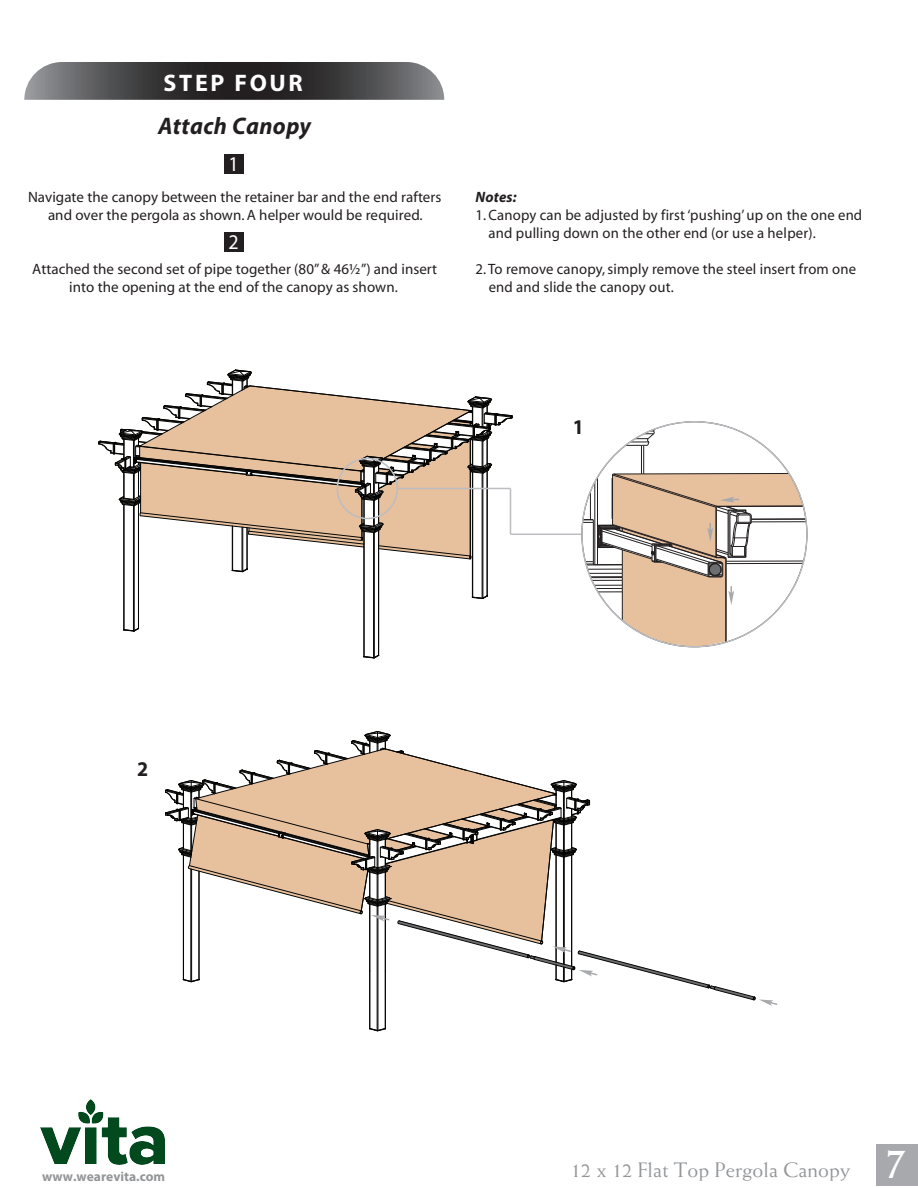
<style>
.page{position:relative;width:918px;height:1188px;background:#fff}
.page>*{position:absolute;margin:0;border:0;box-sizing:border-box;transform-origin:0 0}
.t1{font:700 46.5px "Weiss Std";color:#fff;scale:.84 1}
.t2{font:italic 700 24px "Myriad";letter-spacing:.02em;color:#231f20}
.t3{font:700 24px "Myriad";letter-spacing:.11em;color:#fff}
.t4{font:21px "Weiss Std";color:#939598}
.t5{font:21px "Myriad";color:#fff;scale:.95 1}
.t6{font:700 21px "Myriad";color:#231f20;scale:.95 1}
.t7{font:15px/18px "Myriad";letter-spacing:.005em;color:#231f20;text-align:center}
.t8{font:italic 700 15px "Myriad";letter-spacing:.01em;color:#231f20}
.t9{font:700 13.5px "Myriad Pro";color:#939698}
</style>
<div class="page">
<svg style="left:24px;top:62px;width:420px;height:38px;background:#4e4d4f"></svg>
<div style="left:876px;top:1144px;width:42px;height:42px;background:#a8a9ad"></div>
<div style="left:224px;top:155px;width:20px;height:19px;background:#231f20"></div>
<div style="left:224px;top:233px;width:20px;height:19px;background:#231f20"></div>
<hr style="left:373px;top:533px;width:1px;height:125px;background:#040503">
<hr style="left:374px;top:533px;width:1px;height:125px;background:#040503">
<hr style="left:364px;top:531px;width:1px;height:125px;background:#040503">
<hr style="left:378px;top:530px;width:1px;height:125px;background:#040503">
<hr style="left:483px;top:473px;width:1px;height:125px;background:#040503">
<hr style="left:482px;top:473px;width:1px;height:125px;background:#040503">
<hr style="left:472px;top:472px;width:1px;height:125px;background:#040503">
<hr style="left:487px;top:471px;width:1px;height:125px;background:#040503">
<hr style="left:242px;top:527px;width:1px;height:44px;background:#040503">
<hr style="left:232px;top:526px;width:1px;height:44px;background:#040503">
<hr style="left:247px;top:528px;width:1px;height:41px;background:#040503">
<hr style="left:124px;top:505px;width:1px;height:125px;background:#040503">
<hr style="left:134px;top:506px;width:1px;height:125px;background:#040503">
<hr style="left:133px;top:506px;width:1px;height:125px;background:#040503">
<hr style="left:123px;top:505px;width:1px;height:125px;background:#040503">
<hr style="left:138px;top:503px;width:1px;height:125px;background:#040503">
<svg style="left:363px;top:654px;width:16px;height:5px"></svg>
<svg style="left:123px;top:627px;width:16px;height:5px"></svg>
<svg style="left:472px;top:595px;width:16px;height:4px"></svg>
<svg style="left:232px;top:568px;width:16px;height:4px"></svg>
<svg style="left:98px;top:369px;width:415px;height:191px"></svg>
<hr style="left:370px;top:904px;width:1px;height:125px;background:#040503">
<hr style="left:377px;top:906px;width:1px;height:124px;background:#040503">
<hr style="left:378px;top:906px;width:1px;height:124px;background:#040503">
<hr style="left:369px;top:904px;width:1px;height:124px;background:#040503">
<hr style="left:385px;top:904px;width:1px;height:124px;background:#040503">
<svg style="left:369px;top:1028px;width:17px;height:4px"></svg>
<svg style="left:165px;top:731px;width:613px;height:275px"></svg>
<div style="left:337px;top:458px;width:61px;height:61px;border:2px solid #bcbdc0;border-radius:50%"></div>
<hr style="left:510px;top:534px;width:72px;height:1px;background:#bcbdc0">
<hr style="left:397px;top:488px;width:113px;height:1px;background:#bcbdc0">
<hr style="left:510px;top:489px;width:1px;height:45px;background:#bcbdc0">
<svg style="left:581px;top:421px;width:227px;height:226px"></svg>
<img style="left:40px;top:1099px;width:125px;height:66px">
<h2 class="t3" style="left:164px;top:71px;width:141px">STEP FOUR</h2>
<h2 class="t2" style="left:158px;top:113px;width:154px">Attach Canopy</h2>
<h3 class="t5" style="left:229px;top:154px;width:12px">1</h3>
<p class="t7" style="left:28px;top:189px;width:415px">Navigate the canopy between the retainer bar and the end rafters and over the pergola as shown. A helper would be required.</p>
<h3 class="t5" style="left:229px;top:232px;width:12px">2</h3>
<p class="t7" style="left:32px;top:261px;width:407px">Attached the second set of pipe together (80” &amp; 46½”) and insert into the opening at the end of the canopy as shown.</p>
<p class="t8" style="left:476px;top:189px;width:43px">Notes:</p>
<p class="t7" style="left:489px;top:206px;width:375px;text-align:left;text-indent:-13px">1. Canopy can be adjusted by first ‘pushing’ up on the one end and pulling down on the other end (or use a helper).</p>
<p class="t7" style="left:489px;top:260px;width:369px;text-align:left;text-indent:-13px">2. To remove canopy, simply remove the steel insert from one end and slide the canopy out.</p>
<h3 class="t6" style="left:573px;top:416px;width:13px">1</h3>
<h3 class="t6" style="left:137px;top:758px;width:13px">2</h3>
<p class="t9" style="left:42px;top:1167px;width:124px">www.wearevita.com</p>
<h3 class="t4" style="left:570px;top:1157px;width:282px">12 x 12 Flat Top Pergola Canopy</h3>
<h1 class="t1" style="left:884px;top:1135px;width:27px">7</h1>
</div>
